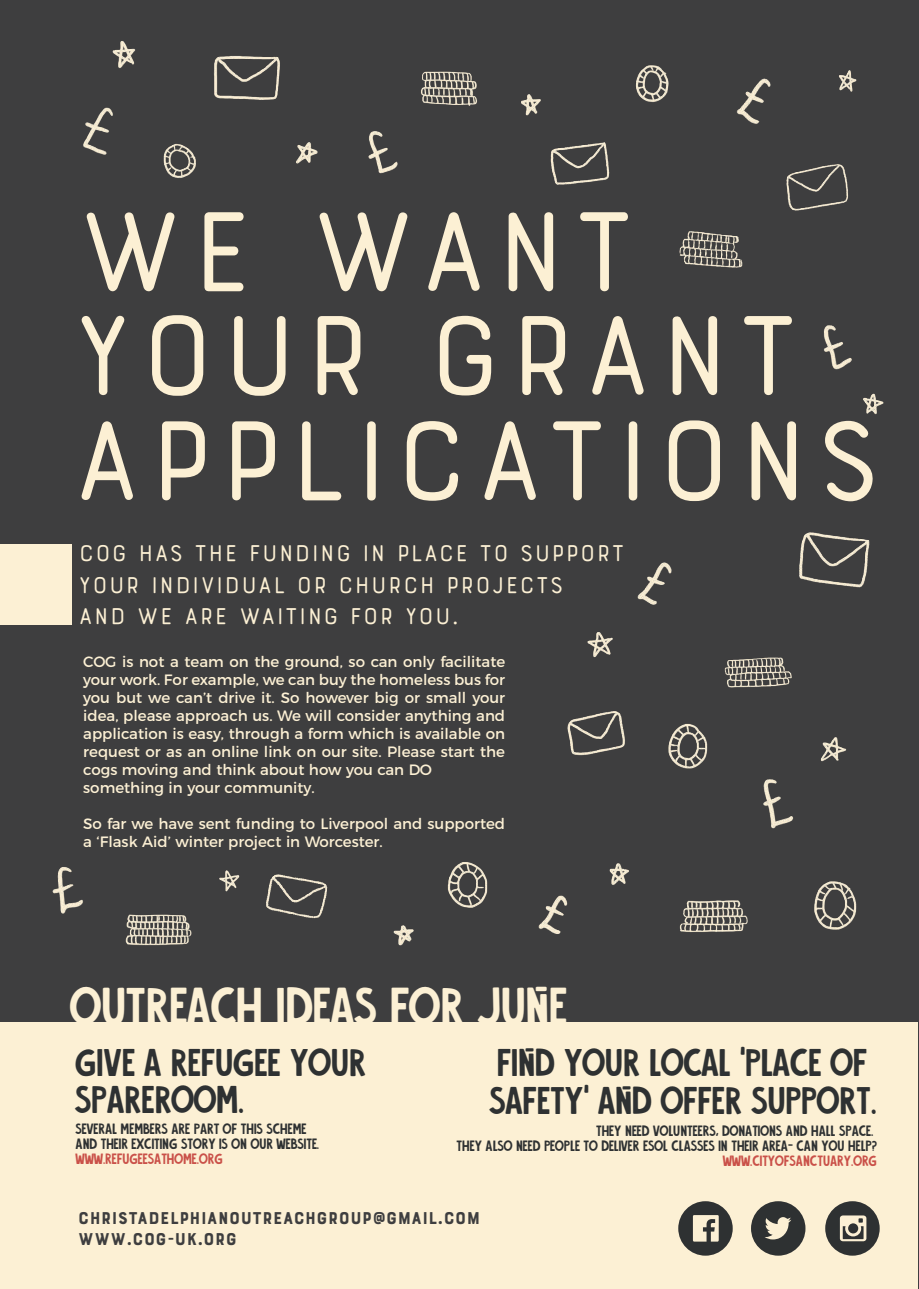
<style>
.page{position:relative;width:919px;height:1289px;background:#fff}
.page>*{position:absolute;margin:0;border:0;box-sizing:border-box;transform-origin:0 0}
.t1{font:700 131.25px/104.6px "Bourton Line";color:#fcf0d4}
.t2{font:42.75px "Alvania";color:#fcf0d4}
.t3{font:30.9px/37.2px "Alvania";color:#2e3132}
.t4{font:700 26.7px/31.7px "Bourton Line";color:#fcf0d4}
.t5{font:18px/21.6px "Bourton Base";letter-spacing:.025em;color:#3e3e3f}
.t6{font:15px/18px "Montserrat";color:#fcf0d4}
.t7{font:12px/15px "Alvania";color:#2e3132}
.t8{font:12px "Alvania";color:#ca5149}
</style>
<div class="page">
<div style="left:0;top:0;width:918px;height:1287px;background:#3e3e3f"></div>
<div style="left:1px;top:1022px;width:917px;height:266px;background:#fcf0d4"></div>
<svg style="left:825px;top:1201px;width:54px;height:54px"></svg>
<svg style="left:751px;top:1201px;width:54px;height:54px"></svg>
<svg style="left:678px;top:1201px;width:54px;height:54px"></svg>
<div style="left:0;top:544px;width:72px;height:81px;background:#fcf0d4"></div>
<h1 class="t1" style="left:70px;top:201px;width:816px">WE WANT<br>YOUR GRANT<br>APPLICATIONS</h1>
<h3 class="t4" style="left:78px;top:537px;width:548px">COG HAS THE FUNDING IN PLACE TO SUPPORT<br>YOUR INDIVIDUAL OR CHURCH PROJECTS<br>AND WE ARE WAITING FOR YOU.</h3>
<p class="t6" style="left:83px;top:651px;width:423px">COG is not a team on the ground, so can only facilitate your work. For example, we can buy the homeless bus for you but we can’t drive it. So however big or small your idea, please approach us. We will consider anything and application is easy, through a form which is available on request or as an online link on our site. Please start the cogs moving and think about how you can DO something in your community.</p>
<p class="t6" style="left:83px;top:813px;width:423px">So far we have sent funding to Liverpool and supported a ‘Flask Aid’ winter project in Worcester.</p>
<h2 class="t2" style="left:71px;top:977px;width:498px">OUTREACH IDEAS FOR JUNE</h2>
<h3 class="t3" style="left:76px;top:1047px;width:292px">GIVE A REFUGEE YOUR<br>SPAREROOM.</h3>
<p class="t7" style="left:76px;top:1122px;width:245px">SEVERAL MEMBERS ARE PART OF THIS SCHEME<br>AND THEIR EXCITING STORY IS ON OUR WEBSITE.</p>
<p class="t8" style="left:76px;top:1150px;width:149px">WWW.REFUGEESATHOME.ORG</p>
<h3 class="t3" style="left:490px;top:1046px;width:389px">FIND YOUR LOCAL 'PLACE OF<br>SAFETY' AND OFFER SUPPORT.</h3>
<p class="t7" style="left:457px;top:1123px;width:422px;text-align:right">THEY NEED VOLUNTEERS, DONATIONS AND HALL SPACE.<br>THEY ALSO NEED PEOPLE TO DELIVER ESOL CLASSES IN THEIR AREA- CAN YOU HELP?</p>
<p class="t8" style="left:723px;top:1152px;width:156px">WWW.CITYOFSANCTUARY.ORG</p>
<p class="t5" style="left:78px;top:1207px;width:403px">CHRISTADELPHIANOUTREACHGROUP@GMAIL.COM<br>WWW.COG-UK.ORG</p>
</div>
